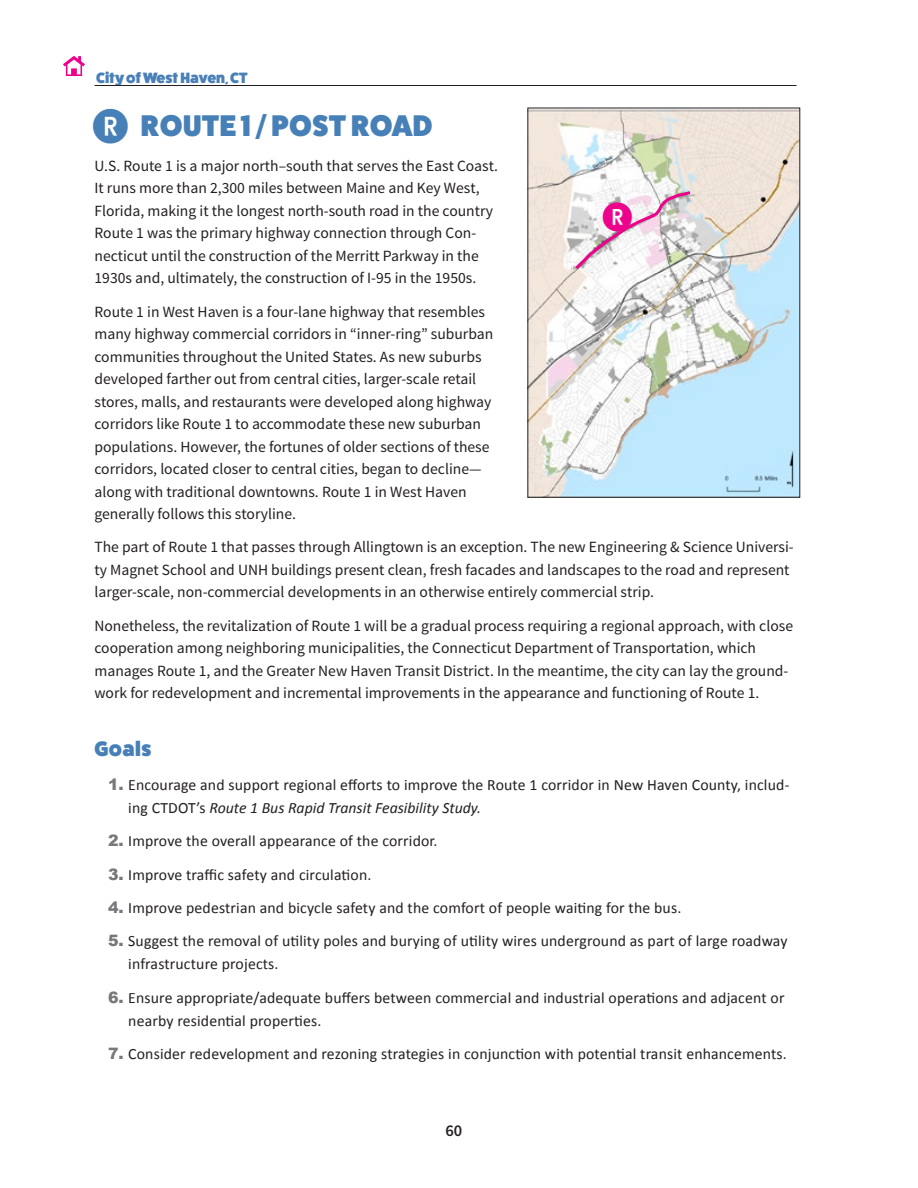
<style>
.page{position:relative;width:918px;height:1188px;background:#fff}
.page>*{position:absolute;margin:0;border:0;box-sizing:border-box;transform-origin:0 0}
.t1{font:700 46.5px "Fyra Alpha Circle";color:#4780b7}
.t2{font:700 39px "Fyra Alpha Circle";color:#ed028c}
.Section_Heading{font:800 30px "Fat Frank";letter-spacing:.02em;color:#4780b7}
.Subheading_1_-_Goals{font:800 21px "Fat Frank";letter-spacing:.02em;color:#4780b7}
.t3{font:600 16.5px "Source Sans Pro";color:#231f20}
.t4{font:15.75px/23.2px "Calibri";letter-spacing:.01em;color:#231f20}
.Body_Text{font:15.6px/22.5px "Source Sans Pro";color:#231f20}
.t5{font:800 15px "Fat Frank";color:#4980b7}
.s1{font-family:"Arial";font-weight:900;color:#76787b}
.s2{font-style:italic}
</style>
<div class="page">
<hr style="left:94px;top:85px;width:702px;height:1px;background:#231f20">
<img style="left:530px;top:110px;width:268px;height:385px">
<svg style="left:572px;top:189px;width:122px;height:83px"></svg>
<svg style="left:63px;top:56px;width:22px;height:20px"></svg>
<p class="t5" style="left:96px;top:69px;width:153px">City of West Haven, CT</p>
<p class="t1" style="left:92px;top:100px;width:40px">r</p>
<p class="Section_Heading" style="left:141px;top:109px;width:293px">ROUTE 1 / POST ROAD</p>
<p class="Body_Text" style="left:94px;top:155px;width:405px">U.S. Route 1 is a major north–south that serves the East Coast.<br>It runs more than 2,300 miles between Maine and Key West, Florida, making it the longest north-south road in the country Route 1 was the primary highway connection through Con&shy;necticut until the construction of the Merritt Parkway in the 1930s and, ultimately, the construction of I-95 in the 1950s.</p>
<p class="Body_Text" style="left:94px;top:301px;width:400px">Route 1 in West Haven is a four-lane highway that resembles many highway commercial corridors in “inner-ring” suburban communities throughout the United States. As new suburbs developed farther out from central cities, larger-scale retail stores, malls, and restaurants were developed along highway corridors like Route 1 to accommodate these new suburban populations. However, the fortunes of older sections of these corridors, located closer to central cities, began to decline— along with traditional downtowns. Route 1 in West Haven generally follows this storyline.</p>
<p class="Body_Text" style="left:94px;top:536px;width:701px">The part of Route 1 that passes through Allingtown is an exception. The new Engineering &amp; Science Universi&shy;ty Magnet School and UNH buildings present clean, fresh facades and landscapes to the road and represent larger-scale, non-commercial developments in an otherwise entirely commercial strip.</p>
<p class="Body_Text" style="left:94px;top:615px;width:700px">Nonetheless, the revitalization of Route 1 will be a gradual process requiring a regional approach, with close cooperation among neighboring municipalities, the Connecticut Department of Transportation, which manages Route 1, and the Greater New Haven Transit District. In the meantime, the city can lay the ground&shy;work for redevelopment and incremental improvements in the appearance and functioning of Route 1.</p>
<p class="Subheading_1_-_Goals" style="left:94px;top:737px;width:58px">Goals</p>
<p class="t4" style="left:128px;top:773px;width:663px;text-indent:-20px"><span class="s1">1.</span> Encourage and support regional efforts to improve the Route 1 corridor in New Haven County, includ&shy;ing CTDOT’s <span class="s2">Route 1 Bus Rapid Transit Feasibility Study.</span></p>
<p class="t4" style="left:108px;top:830px;width:331px"><span class="s1">2.</span> Improve the overall appearance of the corridor.</p>
<p class="t4" style="left:108px;top:863px;width:265px"><span class="s1">3.</span> Improve traffic safety and circulation.</p>
<p class="t4" style="left:108px;top:896px;width:575px"><span class="s1">4.</span> Improve pedestrian and bicycle safety and the comfort of people waiting for the bus.</p>
<p class="t4" style="left:128px;top:929px;width:661px;text-indent:-20px"><span class="s1">5.</span> Suggest the removal of utility poles and burying of utility wires underground as part of large roadway infrastructure projects.</p>
<p class="t4" style="left:128px;top:986px;width:658px;text-indent:-20px"><span class="s1">6.</span> Ensure appropriate/adequate buffers between commercial and industrial operations and adjacent or nearby residential properties.</p>
<p class="t4" style="left:108px;top:1042px;width:680px"><span class="s1">7.</span> Consider redevelopment and rezoning strategies in conjunction with potential transit enhancements.</p>
<p class="t2" style="left:601px;top:195px;width:34px">r</p>
<p class="t3" style="left:446px;top:1120px;width:18px">60</p>
</div>
